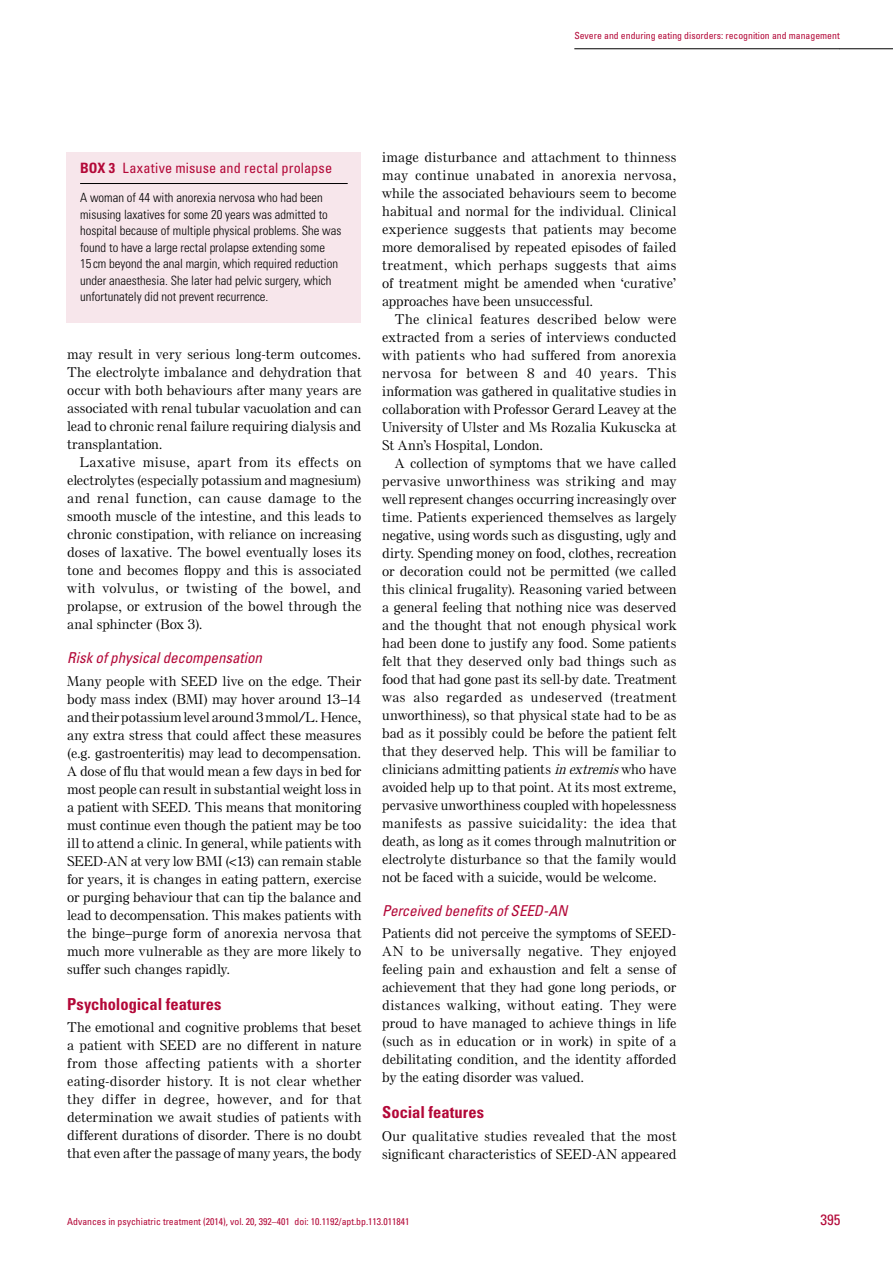
<style>
.page{position:relative;width:893px;height:1263px;background:#fff}
.page>*{position:absolute;margin:0;border:0;box-sizing:border-box;transform-origin:0 0}
.t1{font:700 condensed 16.5px "Univers LT Std";color:#b30838}
.t2{font:italic condensed 15px "Univers LT Std";color:#b30838}
.t3{font:condensed 15px "Univers LT Std";color:#b30838}
.t4{font:condensed 14.25px "Univers LT Std";letter-spacing:.01em;color:#b30838}
.t5{font:500 13.5px/18px "Else NPL Std";letter-spacing:.015em;color:#000;text-align:justify}
.t6{font:300 condensed 12.75px/16.5px "Univers LT Std";color:#000}
.t7{font:condensed 9.75px "Univers LT Std";color:#b30838}
.s1{font-weight:700}
.s2{font-style:italic}
</style>
<div class="page">
<hr style="left:574px;top:49px;width:266px;height:1px;background:#000">
<hr style="left:839px;top:49px;width:54px;height:1px;background:#000">
<div style="left:67px;top:152px;width:294px;height:170px;background:#f7e6eb"></div>
<hr style="left:80px;top:183px;width:268px;height:1px;background:#000">
<p class="t7" style="left:574px;top:30px;width:267px">Severe and enduring eating disorders: recognition and management</p>
<p class="t4" style="left:80px;top:159px;width:254px"><span class="s1">BOX 3</span> Laxative misuse and rectal prolapse</p>
<p class="t6" style="left:80px;top:190px;width:263px">A woman of 44 with anorexia nervosa who had been misusing laxatives for some 20 years was admitted to hospital because of multiple physical problems. She was found to have a large rectal prolapse extending some<br>15 cm beyond the anal margin, which required reduction under anaesthesia. She later had pelvic surgery, which unfortunately did not prevent recurrence.</p>
<p class="t5" style="left:67px;top:345px;width:296px">may result in very serious long-term outcomes.<br>The electrolyte imbalance and dehydration that occur with both behaviours after many years are associated with renal tubular vacuolation and can lead to chronic renal failure requiring dialysis and transplantation.</p>
<p class="t5" style="left:67px;top:453px;width:296px;text-indent:13px">Laxative misuse, apart from its effects on electrolytes (especially potassium and magnesium) and renal function, can cause damage to the smooth muscle of the intestine, and this leads to chronic constipation, with reliance on increasing doses of laxative. The bowel eventually loses its tone and becomes floppy and this is associated with volvulus, or twisting of the bowel, and prolapse, or extrusion of the bowel through the anal sphincter (Box 3).</p>
<p class="t2" style="left:67px;top:649px;width:196px">Risk of physical decompensation</p>
<p class="t5" style="left:67px;top:672px;width:296px">Many people with SEED live on the edge. Their body mass index (BMI) may hover around 13–14 and their potassium level around 3mmol/L. Hence, any extra stress that could affect these measures (e.g. gastroenteritis) may lead to decompensation.<br>A dose of flu that would mean a few days in bed for most people can result in substantial weight loss in a patient with SEED. This means that monitoring must continue even though the patient may be too ill to attend a clinic. In general, while patients with SEED-AN at very low BMI (&lt;13) can remain stable for years, it is changes in eating pattern, exercise or purging behaviour that can tip the balance and lead to decompensation. This makes patients with the binge–purge form of anorexia nervosa that much more vulnerable as they are more likely to suffer such changes rapidly.</p>
<p class="t1" style="left:67px;top:994px;width:156px">Psychological features</p>
<p class="t5" style="left:67px;top:1019px;width:296px">The emotional and cognitive problems that beset a patient with SEED are no different in nature from those affecting patients with a shorter eating-disorder history. It is not clear whether they differ in degree, however, and for that determination we await studies of patients with different durations of disorder. There is no doubt that even after the passage of many years, the body</p>
<p class="t5" style="left:382px;top:148px;width:296px">image disturbance and attachment to thinness may continue unabated in anorexia nervosa, while the associated behaviours seem to become habitual and normal for the individual. Clinical experience suggests that patients may become more demoralised by repeated episodes of failed treatment, which perhaps suggests that aims of treatment might be amended when ‘curative’ approaches have been unsuccessful.</p>
<p class="t5" style="left:382px;top:310px;width:296px;text-indent:13px">The clinical features described below were extracted from a series of interviews conducted with patients who had suffered from anorexia nervosa for between 8 and 40 years. This information was gathered in qualitative studies in collaboration with Professor Gerard Leavey at the University of Ulster and Ms Rozalia Kukuscka at St Ann’s Hospital, London.</p>
<p class="t5" style="left:382px;top:454px;width:296px;text-indent:13px">A collection of symptoms that we have called pervasive unworthiness was striking and may well represent changes occurring increasingly over time. Patients experienced themselves as largely negative, using words such as disgusting, ugly and dirty. Spending money on food, clothes, recreation or decoration could not be permitted (we called this clinical frugality). Reasoning varied between a general feeling that nothing nice was deserved and the thought that not enough physical work had been done to justify any food. Some patients felt that they deserved only bad things such as food that had gone past its sell-by date. Treatment was also regarded as undeserved (treatment unworthiness), so that physical state had to be as bad as it possibly could be before the patient felt that they deserved help. This will be familiar to clinicians admitting patients <span class="s2">inextremis</span>who have avoided help up to that point. At its most extreme, pervasive unworthiness coupled with hopelessness manifests as passive suicidality: the idea that death, as long as it comes through malnutrition or electrolyte disturbance so that the family would not be faced with a suicide, would be welcome.</p>
<p class="t2" style="left:382px;top:901px;width:187px">Perceived benefits of SEED-AN</p>
<p class="t5" style="left:382px;top:925px;width:296px">Patients did not perceive the symptoms of SEED-AN to be universally negative. They enjoyed feeling pain and exhaustion and felt a sense of achievement that they had gone long periods, or distances walking, without eating. They were proud to have managed to achieve things in life (such as in education or in work) in spite of a debilitating condition, and the identity afforded by the eating disorder was valued.</p>
<p class="t1" style="left:382px;top:1102px;width:104px">Social features</p>
<p class="t5" style="left:382px;top:1127px;width:295px">Our qualitative studies revealed that the most significant characteristics of SEED-AN appeared</p>
<p class="t7" style="left:67px;top:1216px;width:344px">Advances in psychiatric treatment (2014), vol. 20, 392–401 doi: 10.1192/apt.bp.113.011841</p>
<p class="t3" style="left:820px;top:1210px;width:21px">395</p>
</div>
